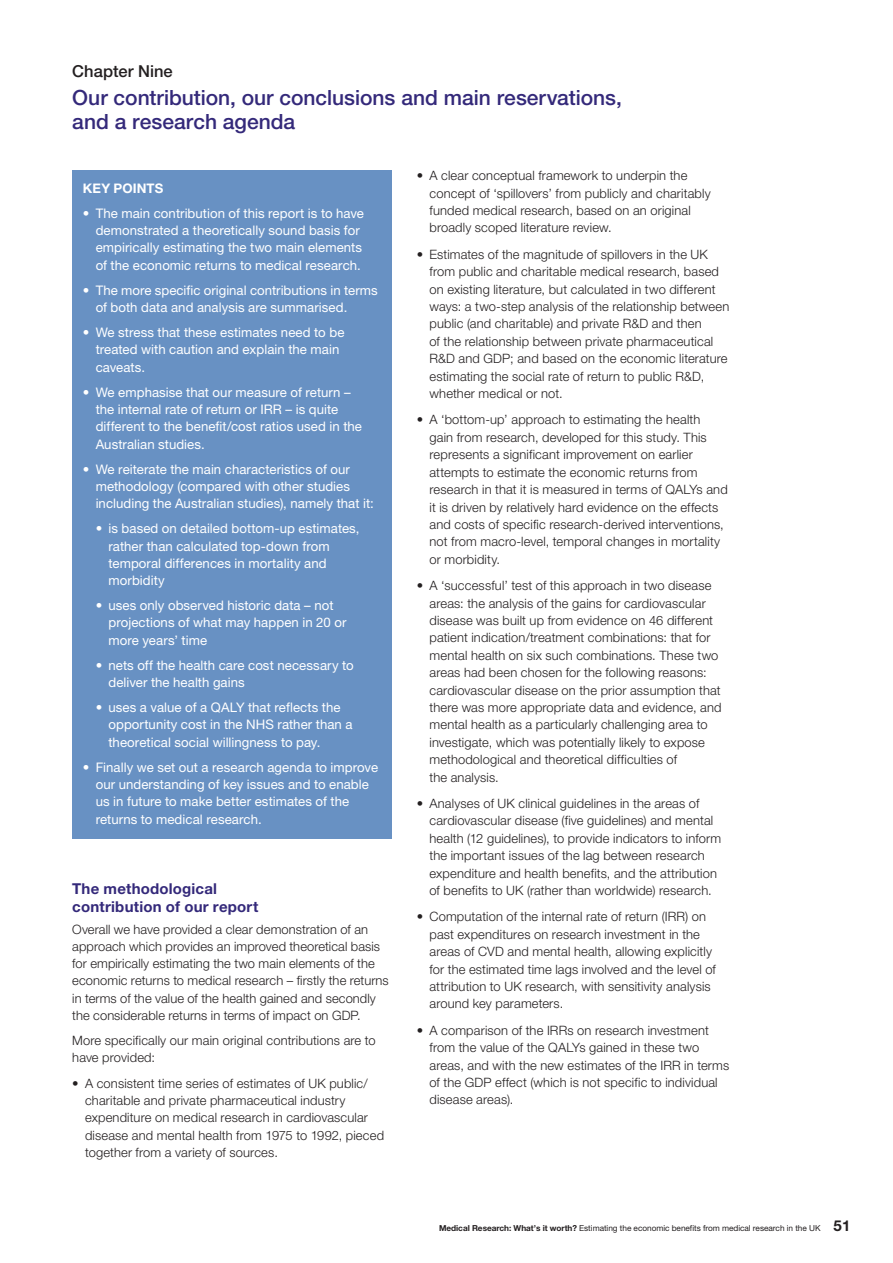
<style>
.page{position:relative;width:893px;height:1263px;background:#fff}
.page>*{position:absolute;margin:0;border:0;box-sizing:border-box;transform-origin:0 0}
.t1{font:500 21px/24px "Helvetica Neue LT";color:#34297a}
.t2{font:500 16.5px "Helvetica Neue LT";letter-spacing:.005em;color:#231f20}
.t3{font:700 15px/18px "Helvetica Neue LT";letter-spacing:.015em;color:#34297a}
.t4{font:13.2px/17.2px "Helvetica Neue LT";letter-spacing:.005em;color:#fff}
.t5{font:700 13.2px "Helvetica Neue LT";letter-spacing:.005em;color:#fff}
.t6{font:300 12.9px/17.4px "Helvetica Neue LT";letter-spacing:.01em;color:#231f20}
.t7{font:8.25px "Helvetica Neue LT Std";letter-spacing:-.005em;color:#231f20}
.s1{font-weight:700}
.s2{font-family:"Helvetica Neue LT";font-weight:700;font-size:15px}
</style>
<div class="page">
<div style="left:72px;top:170px;width:320px;height:668px;background:#6891c3"></div>
<p class="t2" style="left:72px;top:61px;width:102px">Chapter Nine</p>
<h1 class="t1" style="left:72px;top:85px;width:551px">Our contribution, our conclusions and main reservations, and a research agenda</h1>
<p class="t5" style="left:83px;top:180px;width:82px">KEY POINTS</p>
<p class="t4" style="left:96px;top:204px;width:270px;text-indent:-13px">• The main contribution of this report is to have demonstrated a theoretically sound basis for empirically estimating the two main elements of the economic returns to medical research.</p>
<p class="t4" style="left:96px;top:281px;width:284px;text-indent:-13px">• The more specific original contributions in terms of both data and analysis are summarised.</p>
<p class="t4" style="left:96px;top:324px;width:250px;text-indent:-13px">• We stress that these estimates need to be treated with caution and explain the main caveats.</p>
<p class="t4" style="left:96px;top:383px;width:268px;text-indent:-13px">• We emphasise that our measure of return – the internal rate of return or IRR – is quite different to the benefit/cost ratios used in the Australian studies.</p>
<p class="t4" style="left:96px;top:460px;width:280px;text-indent:-13px">• We reiterate the main characteristics of our methodology (compared with other studies including the Australian studies), namely that it:</p>
<p class="t4" style="left:108px;top:520px;width:253px;text-indent:-13px">• is based on detailed bottom-up estimates, rather than calculated top-down from temporal differences in mortality and morbidity</p>
<p class="t4" style="left:108px;top:597px;width:239px;text-indent:-13px">• uses only observed historic data – not projections of what may happen in 20 or more years’ time</p>
<p class="t4" style="left:108px;top:656px;width:247px;text-indent:-13px">• nets off the health care cost necessary to deliver the health gains</p>
<p class="t4" style="left:108px;top:699px;width:246px;text-indent:-13px">• uses a value of a QALY that reflects the opportunity cost in the NHS rather than a theoretical social willingness to pay.</p>
<p class="t4" style="left:96px;top:758px;width:284px;text-indent:-13px">• Finally we set out a research agenda to improve our understanding of key issues and to enable us in future to make better estimates of the returns to medical research.</p>
<p class="t3" style="left:72px;top:879px;width:188px">The methodological contribution of our report</p>
<p class="t6" style="left:72px;top:920px;width:318px">Overall we have provided a clear demonstration of an approach which provides an improved theoretical basis for empirically estimating the two main elements of the economic returns to medical research – firstly the returns in terms of the value of the health gained and secondly the considerable returns in terms of impact on GDP.</p>
<p class="t6" style="left:72px;top:1031px;width:305px">More specifically our main original contributions are to have provided:</p>
<p class="t6" style="left:85px;top:1074px;width:301px;text-indent:-13px">• A consistent time series of estimates of UK public/ charitable and private pharmaceutical industry expenditure on medical research in cardiovascular disease and mental health from 1975 to 1992, pieced together from a variety of sources.</p>
<p class="t6" style="left:429px;top:167px;width:283px;text-indent:-13px">• A clear conceptual framework to underpin the concept of ‘spillovers’ from publicly and charitably funded medical research, based on an original broadly scoped literature review.</p>
<p class="t6" style="left:429px;top:245px;width:301px;text-indent:-13px">• Estimates of the magnitude of spillovers in the UK from public and charitable medical research, based on existing literature, but calculated in two different ways: a two-step analysis of the relationship between public (and charitable) and private R&amp;D and then<br>of the relationship between private pharmaceutical R&amp;D and GDP; and based on the economic literature estimating the social rate of return to public R&amp;D, whether medical or not.</p>
<p class="t6" style="left:429px;top:411px;width:300px;text-indent:-13px">• A ‘bottom-up’ approach to estimating the health<br>gain from research, developed for this study. This represents a significant improvement on earlier attempts to estimate the economic returns from research in that it is measured in terms of QALYs and it is driven by relatively hard evidence on the effects and costs of specific research-derived interventions, not from macro-level, temporal changes in mortality or morbidity.</p>
<p class="t6" style="left:429px;top:577px;width:294px;text-indent:-13px">• A ‘successful’ test of this approach in two disease areas: the analysis of the gains for cardiovascular disease was built up from evidence on 46 different patient indication/treatment combinations: that for mental health on six such combinations. These two areas had been chosen for the following reasons: cardiovascular disease on the prior assumption that there was more appropriate data and evidence, and mental health as a particularly challenging area to investigate, which was potentially likely to expose methodological and theoretical difficulties of<br>the analysis.</p>
<p class="t6" style="left:429px;top:794px;width:293px;text-indent:-13px">• Analyses of UK clinical guidelines in the areas of cardiovascular disease (five guidelines) and mental health (12 guidelines), to provide indicators to inform the important issues of the lag between research expenditure and health benefits, and the attribution of benefits to UK (rather than worldwide) research.</p>
<p class="t6" style="left:429px;top:908px;width:288px;text-indent:-13px">• Computation of the internal rate of return (IRR) on past expenditures on research investment in the areas of CVD and mental health, allowing explicitly for the estimated time lags involved and the level of attribution to UK research, with sensitivity analysis around key parameters.</p>
<p class="t6" style="left:429px;top:1021px;width:301px;text-indent:-13px">• A comparison of the IRRs on research investment from the value of the QALYs gained in these two areas, and with the new estimates of the IRR in terms of the GDP effect (which is not specific to individual disease areas).</p>
<p class="t7" style="left:439px;top:1223px;width:413px"><span class="s1">Medical Research: What’s it worth?</span> Estimating the economic benefits from medical research in the UK <span class="s2">51</span></p>
</div>
